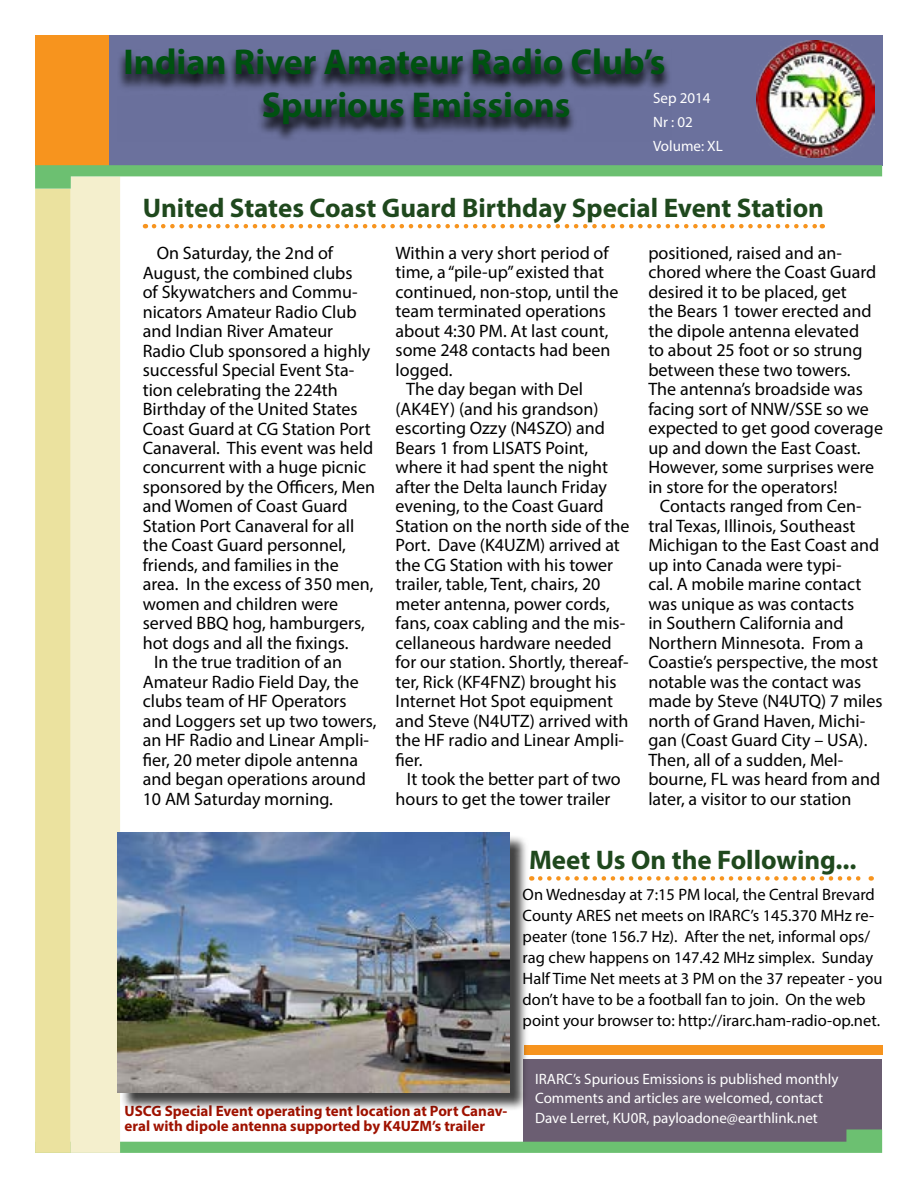
<style>
.page{position:relative;width:918px;height:1188px;background:#fff}
.page>*{position:absolute;margin:0;border:0;box-sizing:border-box;transform-origin:0 0}
.t1{font:700 36px/43.2px "Myriad Pro";color:#005111}
.t2{font:700 27px "Myriad Pro";color:#1f481d}
.t3{font:18px/19.5px "Myriad Pro";color:#000}
.t4{font:16.5px/21px "Myriad Pro";color:#000}
.t5{font:15px/24px "Myriad Pro";color:#fff}
.t6{font:700 15px/15px "Myriad Pro";color:#9f1200}
</style>
<div class="page">
<div style="left:109px;top:35px;width:774px;height:130px;background:#6b719d"></div>
<div style="left:523px;top:1060px;width:359px;height:92px;background:#6b5e72"></div>
<div style="left:35px;top:35px;width:74px;height:130px;background:#f7941e"></div>
<svg style="left:120px;top:1129px;width:762px;height:24px"></svg>
<div style="left:35px;top:189px;width:36px;height:964px;background:#ebe29f"></div>
<div style="left:71px;top:177px;width:49px;height:976px;background:#f4efcd"></div>
<div style="left:524px;top:1046px;width:359px;height:9px;background:#f7941e"></div>
<svg style="left:35px;top:165px;width:847px;height:24px"></svg>
<img style="left:757px;top:41px;width:118px;height:117px">
<svg style="left:154px;top:224px;width:669px;height:4px"></svg>
<svg style="left:119px;top:52px;width:550px;height:87px"></svg>
<svg style="left:540px;top:876px;width:332px;height:5px"></svg>
<div style="left:120px;top:835px;width:408px;height:276px;background:#000;opacity:.75"></div>
<img style="left:118px;top:832px;width:391px;height:260px">
<h1 class="t1" style="left:262px;top:39px;width:405px;text-indent:-138px">Indian River Amateur Radio Club’s<br>Spurious Emissions</h1>
<p class="t5" style="left:653px;top:86px;width:71px">Sep 2014<br>Nr : 02<br>Volume: XL</p>
<h2 class="t2" style="left:143px;top:190px;width:683px">United States Coast Guard Birthday Special Event Station</h2>
<p class="t3" style="left:157px;top:243px;width:178px">On Saturday, the 2nd of</p>
<p class="t3" style="left:143px;top:262px;width:211px">August, the combined clubs</p>
<p class="t3" style="left:143px;top:282px;width:216px">of Skywatchers and Commu-</p>
<p class="t3" style="left:143px;top:301px;width:215px">nicators Amateur Radio Club</p>
<p class="t3" style="left:143px;top:321px;width:192px">and Indian River Amateur</p>
<p class="t3" style="left:143px;top:340px;width:229px">Radio Club sponsored a highly</p>
<p class="t3" style="left:143px;top:360px;width:213px">successful Special Event Sta-</p>
<p class="t3" style="left:143px;top:379px;width:197px">tion celebrating the 224th</p>
<p class="t3" style="left:143px;top:399px;width:217px">Birthday of the United States</p>
<p class="t3" style="left:143px;top:418px;width:230px">Coast Guard at CG Station Port</p>
<p class="t3" style="left:143px;top:438px;width:232px">Canaveral. This event was held</p>
<p class="t3" style="left:143px;top:457px;width:225px">concurrent with a huge picnic</p>
<p class="t3" style="left:143px;top:477px;width:234px">sponsored by the Officers, Men</p>
<p class="t3" style="left:143px;top:496px;width:207px">and Women of Coast Guard</p>
<p class="t3" style="left:143px;top:516px;width:213px">Station Port Canaveral for all</p>
<p class="t3" style="left:143px;top:535px;width:205px">the Coast Guard personnel,</p>
<p class="t3" style="left:143px;top:555px;width:198px">friends, and families in the</p>
<p class="t3" style="left:143px;top:574px;width:232px">area. In the excess of 350 men,</p>
<p class="t3" style="left:143px;top:594px;width:197px">women and children were</p>
<p class="t3" style="left:143px;top:613px;width:224px">served BBQ hog, hamburgers,</p>
<p class="t3" style="left:143px;top:633px;width:207px">hot dogs and all the fixings.</p>
<p class="t3" style="left:154px;top:652px;width:189px">In the true tradition of an</p>
<p class="t3" style="left:143px;top:672px;width:218px">Amateur Radio Field Day, the</p>
<p class="t3" style="left:143px;top:691px;width:205px">clubs team of HF Operators</p>
<p class="t3" style="left:143px;top:711px;width:235px">and Loggers set up two towers,</p>
<p class="t3" style="left:143px;top:730px;width:228px">an HF Radio and Linear Ampli-</p>
<p class="t3" style="left:143px;top:750px;width:217px">fier, 20 meter dipole antenna</p>
<p class="t3" style="left:143px;top:769px;width:225px">and began operations around</p>
<p class="t3" style="left:143px;top:789px;width:192px">10 AM Saturday morning.</p>
<p class="t3" style="left:396px;top:243px;width:215px">Within a very short period of</p>
<p class="t3" style="left:396px;top:262px;width:210px">time, a “pile-up” existed that</p>
<p class="t3" style="left:396px;top:282px;width:225px">continued, non-stop, until the</p>
<p class="t3" style="left:396px;top:301px;width:212px">team terminated operations</p>
<p class="t3" style="left:396px;top:321px;width:214px">about 4:30 PM. At last count,</p>
<p class="t3" style="left:396px;top:340px;width:216px">some 248 contacts had been</p>
<p class="t3" style="left:396px;top:360px;width:58px">logged.</p>
<p class="t3" style="left:406px;top:379px;width:178px">The day began with Del</p>
<p class="t3" style="left:396px;top:399px;width:205px">(AK4EY) (and his grandson)</p>
<p class="t3" style="left:396px;top:418px;width:211px">escorting Ozzy (N4SZO) and</p>
<p class="t3" style="left:396px;top:438px;width:194px">Bears 1 from LISATS Point,</p>
<p class="t3" style="left:396px;top:457px;width:214px">where it had spent the night</p>
<p class="t3" style="left:396px;top:477px;width:213px">after the Delta launch Friday</p>
<p class="t3" style="left:396px;top:496px;width:210px">evening, to the Coast Guard</p>
<p class="t3" style="left:396px;top:516px;width:235px">Station on the north side of the</p>
<p class="t3" style="left:396px;top:535px;width:226px">Port. Dave (K4UZM) arrived at</p>
<p class="t3" style="left:396px;top:555px;width:219px">the CG Station with his tower</p>
<p class="t3" style="left:396px;top:574px;width:206px">trailer, table, Tent, chairs, 20</p>
<p class="t3" style="left:396px;top:594px;width:216px">meter antenna, power cords,</p>
<p class="t3" style="left:396px;top:613px;width:231px">fans, coax cabling and the mis-</p>
<p class="t3" style="left:396px;top:633px;width:218px">cellaneous hardware needed</p>
<p class="t3" style="left:396px;top:652px;width:235px">for our station. Shortly, thereaf-</p>
<p class="t3" style="left:396px;top:672px;width:222px">ter, Rick (KF4FNZ) brought his</p>
<p class="t3" style="left:396px;top:691px;width:219px">Internet Hot Spot equipment</p>
<p class="t3" style="left:396px;top:711px;width:234px">and Steve (N4UTZ) arrived with</p>
<p class="t3" style="left:396px;top:730px;width:230px">the HF radio and Linear Ampli-</p>
<p class="t3" style="left:396px;top:750px;width:29px">fier.</p>
<p class="t3" style="left:407px;top:769px;width:215px">It took the better part of two</p>
<p class="t3" style="left:396px;top:789px;width:216px">hours to get the tower trailer</p>
<p class="t3" style="left:648px;top:243px;width:236px">positioned, raised and an&shy;chored where the Coast Guard desired it to be placed, get<br>the Bears 1 tower erected and the dipole antenna elevated<br>to about 25 foot or so strung between these two towers.<br>The antenna’s broadside was facing sort of NNW/SSE so we expected to get good coverage up and down the East Coast.<br>However, some surprises were in store for the operators!</p>
<p class="t3" style="left:648px;top:496px;width:236px;text-indent:11px">Contacts ranged from Cen&shy;tral Texas, Illinois, Southeast<br>Michigan to the East Coast and up into Canada were typi-<br>cal. A mobile marine contact was unique as was contacts<br>in Southern California and<br>Northern Minnesota. From a<br>Coastie’s perspective, the most notable was the contact was made by Steve (N4UTQ) 7 miles north of Grand Haven, Michi&shy;gan (Coast Guard City – USA).<br>Then, all of a sudden, Mel&shy;bourne, FL was heard from and later, a visitor to our station</p>
<h2 class="t2" style="left:529px;top:843px;width:329px">Meet Us On the Following...</h2>
<p class="t4" style="left:523px;top:883px;width:362px">On Wednesday at 7:15 PM local, the Central Brevard County ARES net meets on IRARC’s 145.370 MHz re&shy;peater (tone 156.7 Hz). After the net, informal ops/ rag chew happens on 147.42 MHz simplex. Sunday Half Time Net meets at 3 PM on the 37 repeater - you don’t have to be a football fan to join. On the web point your browser to: http://irarc.ham-radio-op.net.</p>
<p class="t6" style="left:125px;top:1103px;width:384px">USCG Special Event operating tent location at Port Canav&shy;eral with dipole antenna supported by K4UZM’s trailer</p>
<p class="t5" style="left:535px;top:1069px;width:305px;line-height:19.5px">IRARC’s Spurious Emissions is published monthly<br>Comments and articles are welcomed, contact<br>Dave Lerret, KU0R, payloadone@earthlink.net</p>
</div>
